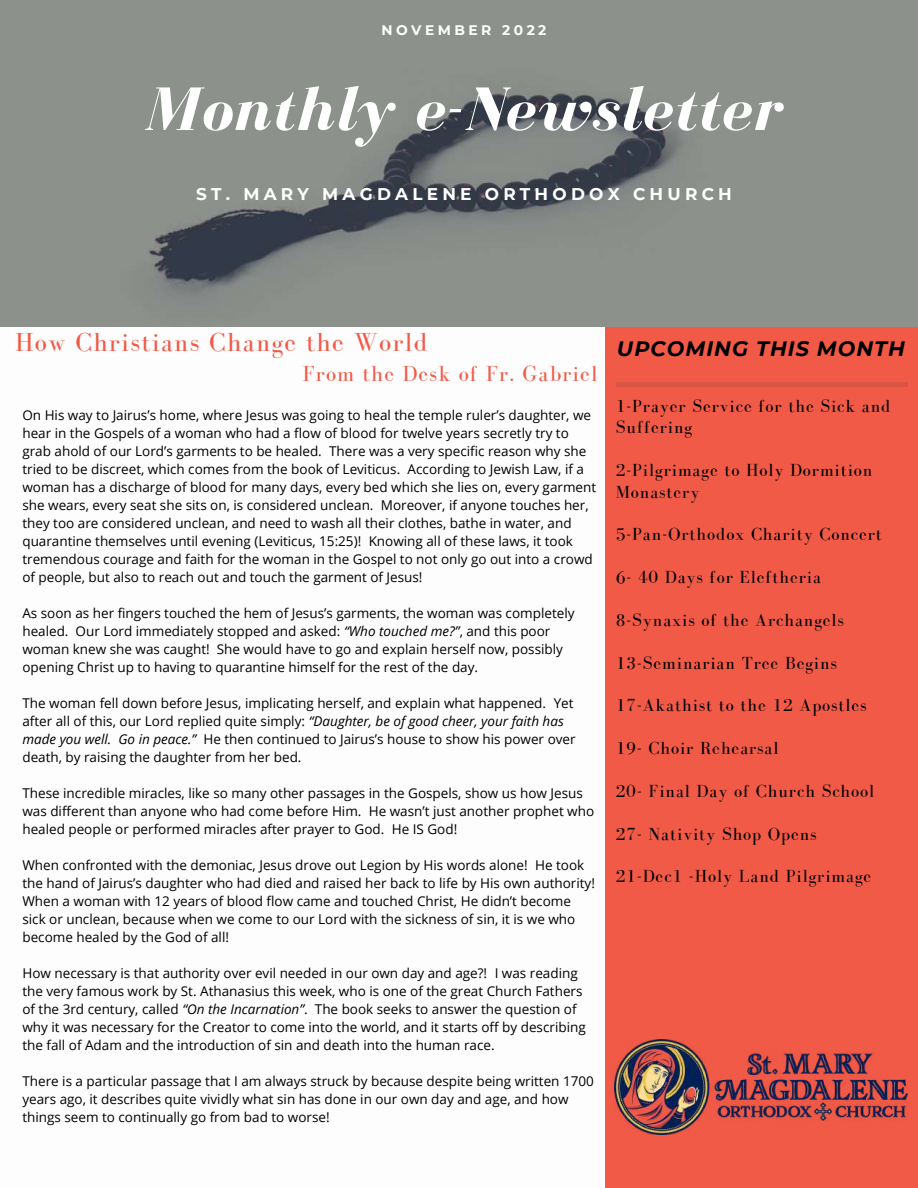
<style>
.page{position:relative;width:918px;height:1188px;background:#fff}
.page>*{position:absolute;margin:0;border:0;box-sizing:border-box;transform-origin:0 0}
.t1{font:italic 700 63.3px "Bodoni FLF";letter-spacing:.02em;color:#fff}
.t2{font:26.85px "Bodoni FLF";letter-spacing:.05em;color:#f15a47}
.t3{font:22.5px "Bodoni FLF";letter-spacing:.05em;color:#f15a47}
.t4{font:italic 700 20.85px "Montserrat";letter-spacing:.05em;color:#000}
.t5{font:18px/21.3px "Bodoni FLF";letter-spacing:.05em;color:#000}
.t6{font:700 16.95px "Montserrat";letter-spacing:.25em;color:#fff}
.t7{font:700 13.8px "Montserrat";letter-spacing:.25em;color:#fff}
.t8{font:13.5px/18px "Open Sans";color:#000}
.s1{font-style:italic}
</style>
<div class="page">
<div style="left:606px;top:326px;width:311px;height:862px;background:#f15a47"></div>
<img style="left:0;top:0;width:918px;height:326px">
<div style="left:616px;top:382px;width:292px;height:5px;background:#da5443"></div>
<img style="left:615px;top:1040px;width:292px;height:94px">
<p class="t7" style="left:382px;top:22px;width:166px">NOVEMBER 2022</p>
<h1 class="t1" style="left:145px;top:75px;width:636px">Monthly e-Newsletter</h1>
<p class="t6" style="left:196px;top:184px;width:537px">ST. MARY MAGDALENE ORTHODOX CHURCH</p>
<h2 class="t2" style="left:15px;top:328px;width:414px">How Christians Change the World</h2>
<h3 class="t3" style="left:303px;top:362px;width:296px">From the Desk of Fr. Gabriel</h3>
<p class="t8" style="left:22px;top:406px;width:575px">On His way to Jairus’s home, where Jesus was going to heal the temple ruler’s daughter, we hear in the Gospels of a woman who had a flow of blood for twelve years secretly try to grab ahold of our Lord’s garments to be healed. There was a very specific reason why she tried to be discreet, which comes from the book of Leviticus. According to Jewish Law, if a woman has a discharge of blood for many days, every bed which she lies on, every garment she wears, every seat she sits on, is considered unclean. Moreover, if anyone touches her, they too are considered unclean, and need to wash all their clothes, bathe in water, and quarantine themselves until evening (Leviticus, 15:25)! Knowing all of these laws, it took tremendous courage and faith for the woman in the Gospel to not only go out into a crowd of people, but also to reach out and touch the garment of Jesus!</p>
<p class="t8" style="left:22px;top:604px;width:554px">As soon as her fingers touched the hem of Jesus’s garments, the woman was completely healed. Our Lord immediately stopped and asked: <span class="s1">“Who touched me?”</span>, and this poor woman knew she was caught! She would have to go and explain herself now, possibly opening Christ up to having to quarantine himself for the rest of the day.</p>
<p class="t8" style="left:22px;top:694px;width:555px">The woman fell down before Jesus, implicating herself, and explain what happened. Yet after all of this, our Lord replied quite simply: <span class="s1">“Daughter, be of good cheer, your faith has made you well. Go in peace.”</span> He then continued to Jairus’s house to show his power over death, by raising the daughter from her bed.</p>
<p class="t8" style="left:22px;top:784px;width:573px">These incredible miracles, like so many other passages in the Gospels, show us how Jesus was different than anyone who had come before Him. He wasn’t just another prophet who healed people or performed miracles after prayer to God. He IS God!</p>
<p class="t8" style="left:22px;top:856px;width:574px">When confronted with the demoniac, Jesus drove out Legion by His words alone! He took the hand of Jairus’s daughter who had died and raised her back to life by His own authority!<br>When a woman with 12 years of blood flow came and touched Christ, He didn’t become sick or unclean, because when we come to our Lord with the sickness of sin, it is we who become healed by the God of all!</p>
<p class="t8" style="left:22px;top:964px;width:565px">How necessary is that authority over evil needed in our own day and age?! I was reading the very famous work by St. Athanasius this week, who is one of the great Church Fathers of the 3rd century, called <span class="s1">“On the Incarnation”</span>. The book seeks to answer the question of why it was necessary for the Creator to come into the world, and it starts off by describing the fall of Adam and the introduction of sin and death into the human race.</p>
<p class="t8" style="left:22px;top:1072px;width:573px">There is a particular passage that I am always struck by because despite being written 1700 years ago, it describes quite vividly what sin has done in our own day and age, and how things seem to continually go from bad to worse!</p>
<h3 class="t4" style="left:617px;top:336px;width:290px">UPCOMING THIS MONTH</h3>
<h3 class="t5" style="left:616px;top:395px;width:276px">1-Prayer Service for the Sick and<br>Suffering</h3>
<h3 class="t5" style="left:616px;top:459px;width:258px">2-Pilgrimage to Holy Dormition<br>Monastery</h3>
<h3 class="t5" style="left:616px;top:524px;width:268px">5-Pan-Orthodox Charity Concert</h3>
<h3 class="t5" style="left:616px;top:566px;width:207px">6- 40 Days for Eleftheria</h3>
<h3 class="t5" style="left:616px;top:609px;width:230px">8-Synaxis of the Archangels</h3>
<h3 class="t5" style="left:616px;top:652px;width:223px">13-Seminarian Tree Begins</h3>
<h3 class="t5" style="left:616px;top:695px;width:252px">17-Akathist to the 12 Apostles</h3>
<h3 class="t5" style="left:616px;top:737px;width:164px">19- Choir Rehearsal</h3>
<h3 class="t5" style="left:616px;top:780px;width:260px">20- Final Day of Church School</h3>
<h3 class="t5" style="left:616px;top:823px;width:202px">27- Nativity Shop Opens</h3>
<h3 class="t5" style="left:616px;top:866px;width:257px">21-Dec1 -Holy Land Pilgrimage</h3>
</div>
